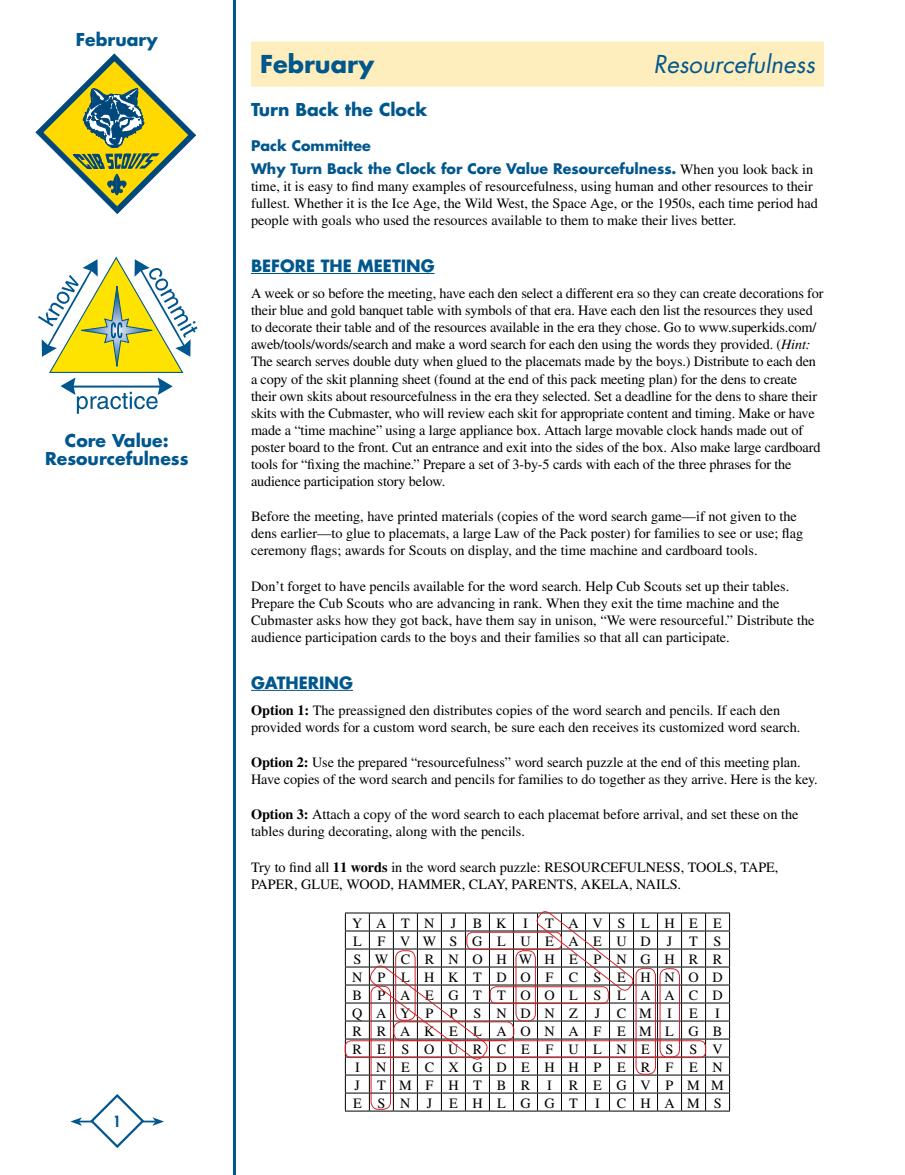
<style>
.page{position:relative;width:905px;height:1175px;background:#fff}
.page>*{position:absolute;margin:0;border:0;box-sizing:border-box;transform-origin:0 0}
.t1{font:italic 24px "Futura";color:#00578e}
.t2{font:700 24px "Futura";color:#00578e}
.t3{font:700 17.25px/18px "Futura";color:#00578e;text-align:center}
.t4{font:700 16.5px "Futura";color:#00578e}
.t5{font:700 condensed 15px "Futura";color:#00578e}
.t6{font:14.25px/17.1px "Times";color:#000}
.t7{font:14.25px/18px "Times";letter-spacing:1.02em;color:#000}
.t8{font:700 14.25px/23.1px "Futura";color:#00578e}
.s1{font-family:"Times";font-weight:400;color:#000}
.s2{font-style:italic}
.s3{font-weight:700}
</style>
<div class="page">
<svg style="left:36px;top:54px;width:160px;height:160px"></svg>
<hr style="left:79px;top:1120px;width:76px;height:2px;background:#00578e">
<svg style="left:70px;top:1117px;width:12px;height:8px"></svg>
<svg style="left:152px;top:1117px;width:12px;height:8px"></svg>
<svg style="left:89px;top:1094px;width:57px;height:54px"></svg>
<hr style="left:233px;top:0;width:3px;height:1174px;background:#00578e">
<div style="left:251px;top:42px;width:573px;height:45px;background:#ffeebd"></div>
<hr style="left:251px;top:273px;width:183px;height:1px;background:#00578e">
<hr style="left:251px;top:690px;width:102px;height:1px;background:#00578e">
<svg style="left:38px;top:256px;width:159px;height:158px"></svg>
<svg style="left:345px;top:911px;width:385px;height:200px"></svg>
<div style="left:466px;top:932px;width:96px;height:18px;border:1px solid #d2232a;border-radius:6px"></div>
<div style="left:490px;top:986px;width:118px;height:18px;border:1px solid #d2232a;border-radius:6px"></div>
<div style="left:393px;top:1021px;width:121px;height:19px;border:1px solid #d2232a;border-radius:7px"></div>
<div style="left:345px;top:1040px;width:361px;height:18px;border:1px solid #d2232a;border-radius:6px"></div>
<p class="t3" style="left:76px;top:30px;width:83px">February</p>
<p class="t3" style="left:45px;top:431px;width:145px">Core Value:<br>Resourcefulness</p>
<p class="t5" style="left:114px;top:1112px;width:9px">1</p>
<h1 class="t2" style="left:260px;top:48px;width:116px">February</h1>
<h1 class="t1" style="left:653px;top:49px;width:163px">Resourcefulness</h1>
<p class="t3" style="left:251px;top:101px;width:178px">Turn Back the Clock</p>
<p class="t8" style="left:251px;top:133px;width:563px">Pack Committee<br>Why Turn Back the Clock for Core Value Resourcefulness. <span class="s1">When you look back in</span></p>
<p class="t6" style="left:251px;top:177px;width:568px">time, it is easy to find many examples of resourcefulness, using human and other resources to their fullest. Whether it is the Ice Age, the Wild West, the Space Age, or the 1950s, each time period had people with goals who used the resources available to them to make their lives better.</p>
<p class="t4" style="left:251px;top:255px;width:185px">Before the Meeting</p>
<p class="t6" style="left:251px;top:284px;width:574px">A week or so before the meeting, have each den select a different era so they can create decorations for their blue and gold banquet table with symbols of that era. Have each den list the resources they used to decorate their table and of the resources available in the era they chose. Go to www.superkids.com/ aweb/tools/words/search and make a word search for each den using the words they provided. (<span class="s2">Hint:<br></span>The search serves double duty when glued to the placemats made by the boys.) Distribute to each den a copy of the skit planning sheet (found at the end of this pack meeting plan) for the dens to create their own skits about resourcefulness in the era they selected. Set a deadline for the dens to share their skits with the Cubmaster, who will review each skit for appropriate content and timing. Make or have made a “time machine” using a large appliance box. Attach large movable clock hands made out of poster board to the front. Cut an entrance and exit into the sides of the box. Also make large cardboard tools for “fixing the machine.” Prepare a set of 3-by-5 cards with each of the three phrases for the audience participation story below.</p>
<p class="t6" style="left:251px;top:508px;width:554px">Before the meeting, have printed materials (copies of the word search game—if not given to the dens earlier—to glue to placemats, a large Law of the Pack poster) for families to see or use; flag ceremony flags; awards for Scouts on display, and the time machine and cardboard tools.</p>
<p class="t6" style="left:251px;top:577px;width:565px">Don’t forget to have pencils available for the word search. Help Cub Scouts set up their tables.<br>Prepare the Cub Scouts who are advancing in rank. When they exit the time machine and the Cubmaster asks how they got back, have them say in unison, “We were resourceful.” Distribute the audience participation cards to the boys and their families so that all can participate.</p>
<p class="t4" style="left:251px;top:671px;width:103px">Gathering</p>
<p class="t6" style="left:251px;top:701px;width:551px"><span class="s3">Option 1:</span> The preassigned den distributes copies of the word search and pencils. If each den provided words for a custom word search, be sure each den receives its customized word search.</p>
<p class="t6" style="left:251px;top:753px;width:568px"><span class="s3">Option 2:</span> Use the prepared “resourcefulness” word search puzzle at the end of this meeting plan.<br>Have copies of the word search and pencils for families to do together as they arrive. Here is the key.</p>
<p class="t6" style="left:251px;top:806px;width:549px"><span class="s3">Option 3:</span> Attach a copy of the word search to each placemat before arrival, and set these on the tables during decorating, along with the pencils.</p>
<p class="t6" style="left:251px;top:858px;width:529px">Try to find all <span class="s3">11 words</span> in the word search puzzle: RESOURCEFULNESS, TOOLS, TAPE,<br>PAPER, GLUE, WOOD, HAMMER, CLAY, PARENTS, AKELA, NAILS.</p>
<p class="t7" style="left:352px;top:913px;width:373px">Y ATNJ BK I TAVSLHEE<br>LFVWSGLUEAEUD J TS<br>SWCRNOHWHE PNGHRR<br>NPLHKTDOFCSEHNOD<br>BPAEGTTOOLSLAACD<br>QAYPPSNDNZ J CMI E I<br>RRAKELAONAF EMLGB<br>RESOURCEFULNESSV<br>I NECXGDEHHPERFEN<br>J TMFHTBR I REGVPMM<br>ESN J EHLGGT I CHAMS</p>
</div>
